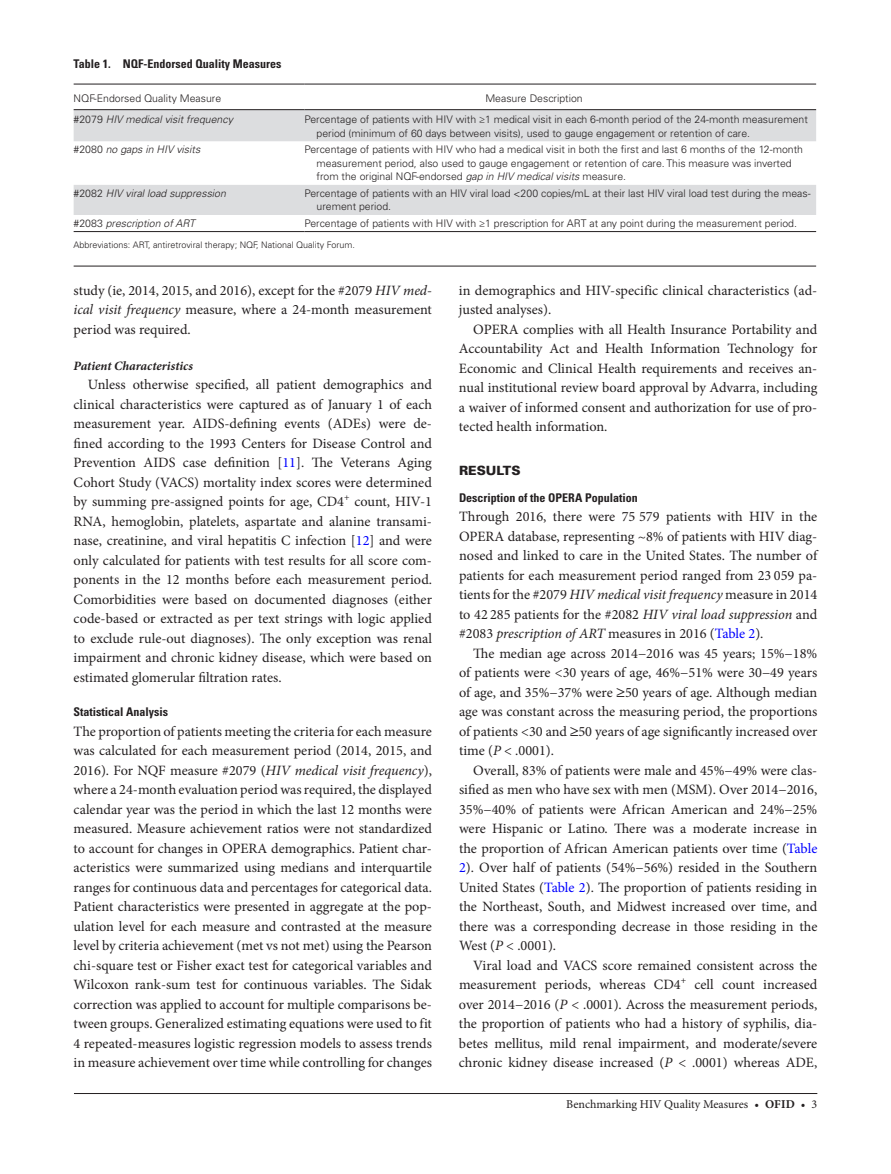
<style>
.page{position:relative;width:891px;height:1174px;background:#fff}
.page>*{position:absolute;margin:0;border:0;box-sizing:border-box;transform-origin:0 0}
.t1{font:14.25px/19.5px "Minion Pro";color:#231f20;text-align:justify}
.t2{font:italic 700 12.75px "Minion Pro";color:#231f20}
.t3{font:900 12.75px "Univers LT Std";color:#231f20}
.t4{font:700 condensed 12px "Univers LT Std";color:#231f20}
.t5{font:12px "Minion Pro";color:#231f20}
.t6{font:300 10.5px/13.5px "Univers LT Std";color:#231f20}
.t7{font:italic 300 10.5px "Univers LT Std";color:#231f20}
.t8{font:300 9px "Univers LT Std";color:#231f20}
.s1{font-style:normal}
.s2{font-style:italic}
.s3{color:#00f}
.s4{font-family:"Gandhari Unicode"}
.s5{font-weight:700}
</style>
<div class="page">
<hr style="left:74px;top:1093px;width:743px;height:1px;background:#231f20">
<hr style="left:74px;top:266px;width:742px;height:1px;background:#231f20">
<svg style="left:74px;top:110px;width:742px;height:105px;fill:#dcdddf"></svg>
<hr style="left:74px;top:84px;width:230px;height:1px;background:#231f20">
<hr style="left:74px;top:109px;width:230px;height:1px;background:#231f20">
<hr style="left:304px;top:84px;width:512px;height:1px;background:#231f20">
<hr style="left:304px;top:109px;width:512px;height:1px;background:#231f20">
<hr style="left:74px;top:231px;width:230px;height:1px;background:#231f20">
<hr style="left:304px;top:231px;width:512px;height:1px;background:#231f20">
<p class="t4" style="left:74px;top:56px;width:209px">Table 1. NQF-Endorsed Quality Measures</p>
<p class="t6" style="left:74px;top:92px;width:149px">NQF-Endorsed Quality Measure</p>
<p class="t6" style="left:485px;top:92px;width:99px">Measure Description</p>
<p class="t7" style="left:74px;top:113px;width:161px"><span class="s1">#2079</span> HIV medical visit frequency</p>
<p class="t6" style="left:317px;top:113px;width:493px;text-indent:-12px">Percentage of patients with HIV with ≥1 medical visit in each 6-month period of the 24-month measurement period (minimum of 60 days between visits), used to gauge engagement or retention of care.</p>
<p class="t7" style="left:74px;top:143px;width:128px"><span class="s1">#2080</span> no gaps in HIV visits</p>
<p class="t6" style="left:317px;top:143px;width:488px;text-indent:-12px">Percentage of patients with HIV who had a medical visit in both the first and last 6 months of the 12-month measurement period, also used to gauge engagement or retention of care. This measure was inverted from the original NQF-endorsed <span class="s2">gap in HIV medical visits</span> measure.</p>
<p class="t7" style="left:74px;top:187px;width:154px"><span class="s1">#2082</span> HIV viral load suppression</p>
<p class="t6" style="left:317px;top:187px;width:496px;text-indent:-12px">Percentage of patients with an HIV viral load &lt;200 copies/mL at their last HIV viral load test during the meas&shy;urement period.</p>
<p class="t7" style="left:74px;top:217px;width:123px"><span class="s1">#2083</span> prescription of ART</p>
<p class="t6" style="left:305px;top:217px;width:494px">Percentage of patients with HIV with ≥1 prescription for ART at any point during the measurement period.</p>
<p class="t8" style="left:74px;top:240px;width:283px">Abbreviations: ART, antiretroviral therapy; NQF, National Quality Forum.</p>
<p class="t1" style="left:74px;top:281px;width:360px">study (ie, 2014, 2015, and 2016), except for the #2079 <span class="s2">HIV med&shy;ical visit frequency</span> measure, where a 24-month measurement period was required.</p>
<p class="t2" style="left:74px;top:357px;width:121px">Patient Characteristics</p>
<p class="t1" style="left:74px;top:375px;width:360px;text-indent:14px">Unless otherwise specified, all patient demographics and clinical characteristics were captured as of January 1 of each measurement year. AIDS-defining events (ADEs) were de&shy;fined according to the 1993 Centers for Disease Control and Prevention AIDS case definition [<span class="s3">11</span>]. The Veterans Aging Cohort Study (VACS) mortality index scores were determined by summing pre-assigned points for age, CD4<sup>+</sup> count, HIV-1<br>RNA, hemoglobin, platelets, aspartate and alanine transami&shy;nase, creatinine, and viral hepatitis C infection [<span class="s3">12</span>] and were only calculated for patients with test results for all score com&shy;ponents in the 12 months before each measurement period.<br>Comorbidities were based on documented diagnoses (either code-based or extracted as per text strings with logic applied to exclude rule-out diagnoses). The only exception was renal impairment and chronic kidney disease, which were based on estimated glomerular filtration rates.</p>
<p class="t4" style="left:74px;top:705px;width:96px">Statistical Analysis</p>
<p class="t1" style="left:74px;top:722px;width:360px">The proportion of patients meeting the criteria for each measure was calculated for each measurement period (2014, 2015, and 2016). For NQF measure #2079 (<span class="s2">HIV medical visit frequency</span>), where a 24-month evaluation period was required, the displayed calendar year was the period in which the last 12 months were measured. Measure achievement ratios were not standardized to account for changes in OPERA demographics. Patient char&shy;acteristics were summarized using medians and interquartile ranges for continuous data and percentages for categorical data.<br>Patient characteristics were presented in aggregate at the pop&shy;ulation level for each measure and contrasted at the measure level by criteria achievement (met vs not met) using the Pearson chi-square test or Fisher exact test for categorical variables and Wilcoxon rank-sum test for continuous variables. The Sidak correction was applied to account for multiple comparisons be&shy;tween groups. Generalized estimating equations were used to fit 4 repeated-measures logistic regression models to assess trends in measure achievement over time while controlling for changes</p>
<p class="t1" style="left:459px;top:280px;width:360px">in demographics and HIV-specific clinical characteristics (ad&shy;justed analyses).</p>
<p class="t1" style="left:459px;top:319px;width:360px;text-indent:14px">OPERA complies with all Health Insurance Portability and Accountability Act and Health Information Technology for Economic and Clinical Health requirements and receives an&shy;nual institutional review board approval by Advarra, including a waiver of informed consent and authorization for use of pro&shy;tected health information.</p>
<p class="t3" style="left:459px;top:462px;width:63px">RESULTS</p>
<p class="t4" style="left:459px;top:490px;width:180px">Description of the OPERA Population</p>
<p class="t1" style="left:459px;top:507px;width:360px">Through 2016, there were 75 579 patients with HIV in the OPERA database, representing ~8% of patients with HIV diag&shy;nosed and linked to care in the United States. The number of patients for each measurement period ranged from 23 059 pa&shy;tients for the #2079 <span class="s2">HIV medical visit frequency</span> measure in 2014 to 42 285 patients for the #2082 <span class="s2">HIV viral load suppression</span> and #2083 <span class="s2">prescription of ART</span> measures in 2016 (<span class="s3">Table 2</span>).</p>
<p class="t1" style="left:459px;top:644px;width:360px;text-indent:14px">The median age across 2014−2016 was 45 years; 15%−18% of patients were &lt;30 years of age, 46%−51% were 30−49 years of age, and 35%−37% were <span class="s4">≥</span>50 years of age. Although median age was constant across the measuring period, the proportions of patients &lt;30 and <span class="s4">≥</span>50 years of age significantly increased over time (<span class="s2">P</span> &lt; .0001).</p>
<p class="t1" style="left:459px;top:761px;width:360px;text-indent:14px">Overall, 83% of patients were male and 45%−49% were clas&shy;sified as men who have sex with men (MSM). Over 2014−2016, 35%−40% of patients were African American and 24%−25% were Hispanic or Latino. There was a moderate increase in the proportion of African American patients over time (<span class="s3">Table 2</span>). Over half of patients (54%−56%) resided in the Southern United States (<span class="s3">Table 2</span>). The proportion of patients residing in the Northeast, South, and Midwest increased over time, and there was a corresponding decrease in those residing in the West (<span class="s2">P</span> &lt; .0001).</p>
<p class="t1" style="left:459px;top:955px;width:360px;text-indent:14px">Viral load and VACS score remained consistent across the measurement periods, whereas CD4<sup>+</sup></p>
<p class="t1" style="left:459px;top:975px;width:360px;text-indent:236px">cell count increased over 2014−2016 (<span class="s2">P</span> &lt; .0001). Across the measurement periods, the proportion of patients who had a history of syphilis, dia&shy;betes mellitus, mild renal impairment, and moderate/severe chronic kidney disease increased (<span class="s2">P</span> &lt; .0001) whereas ADE,</p>
<p class="t5" style="left:566px;top:1096px;width:253px">Benchmarking HIV Quality Measures • <span class="s5">ofid</span> • 3</p>
</div>
